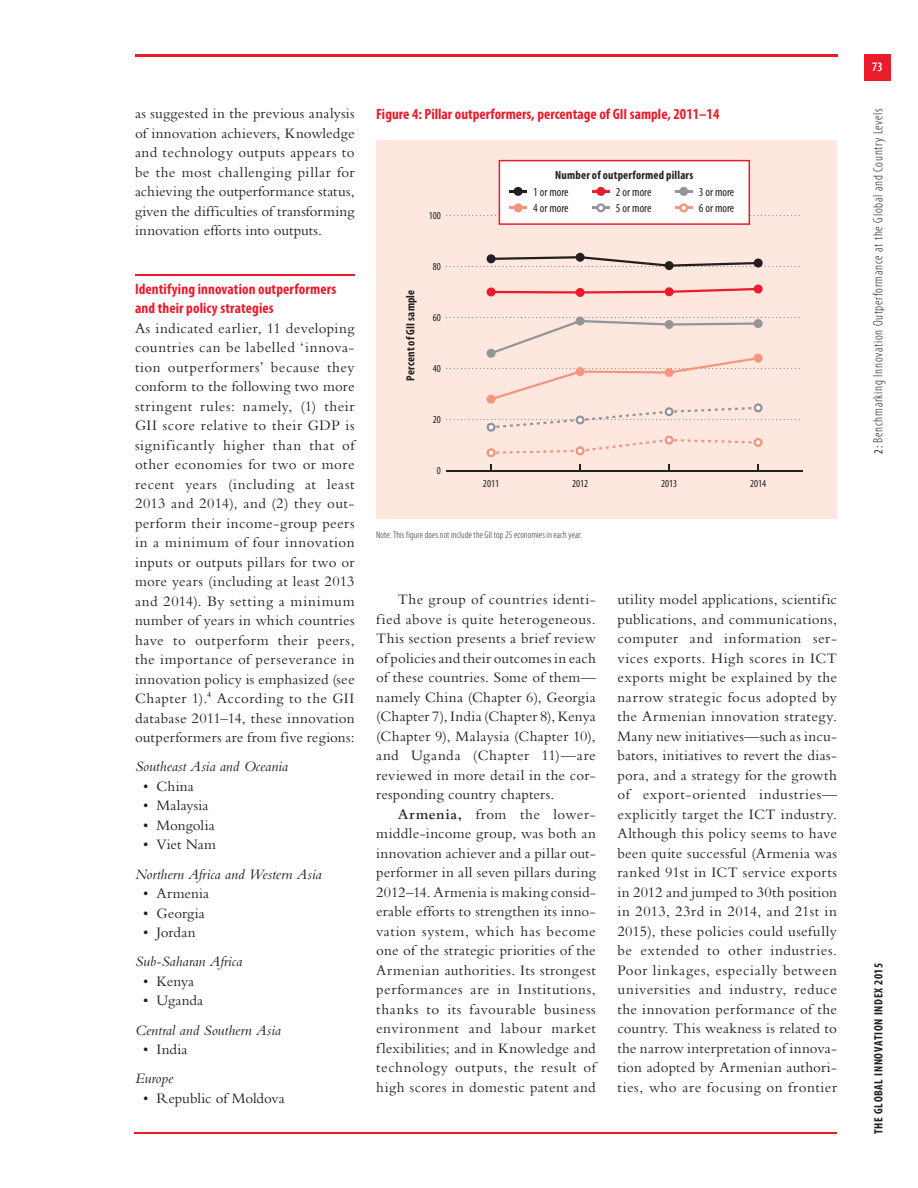
<style>
.page{position:relative;width:918px;height:1188px;background:#fff}
.page>*{position:absolute;margin:0;border:0;box-sizing:border-box;transform-origin:0 0}
.t1{font:15px/19.5px "Bembo Std";letter-spacing:.015em;color:#231f20;text-align:justify}
.t2{font:700 condensed 15px/19.5px "Myriad Pro";letter-spacing:.005em;color:#ec1b2b}
.t3{font:italic 15px "Bembo Std";color:#231f20}
.t4{font:15px "Bembo Std";letter-spacing:-.01em;color:#231f20}
.t5{font:300 condensed 13.5px "Myriad Pro";letter-spacing:.05em;color:#231f20}
.t6{font:600 condensed 12.75px "Myriad Pro";color:#fff}
.t7{font:700 condensed 12px "Myriad Pro";letter-spacing:.015em;color:#231f20}
.t8{font:condensed 12px/16.5px "Myriad Pro";color:#231f20}
.t9{font:700 condensed 12px "Myriad Pro";letter-spacing:.05em;color:#231f20}
.t10{font:condensed 10.5px "Myriad Pro";color:#231f20}
.t11{font:300 condensed 9.75px "Myriad Pro";letter-spacing:.015em;color:#231f20}
.s1{font-weight:600}
.s2{font-weight:400;font-size:12px}
</style>
<div class="page">
<hr style="left:135px;top:1132px;width:702px;height:2px;background:#ec1b2b">
<div style="left:864px;top:54px;width:27px;height:27px;background:#ec1b2b"></div>
<hr style="left:135px;top:54px;width:702px;height:3px;background:#ec1b2b">
<hr style="left:135px;top:274px;width:220px;height:2px;background:#ec1b2b">
<div style="left:376px;top:140px;width:461px;height:378px;background:#fde7df"></div>
<hr style="left:490px;top:291px;width:91px;height:3px;background:#ec1b2b">
<svg style="left:446px;top:317px;width:354px;height:140px"></svg>
<svg style="left:487px;top:288px;width:9px;height:9px"></svg>
<svg style="left:576px;top:284px;width:187px;height:13px"></svg>
<svg style="left:446px;top:253px;width:354px;height:17px"></svg>
<svg style="left:490px;top:464px;width:2px;height:6px"></svg>
<svg style="left:579px;top:464px;width:2px;height:6px"></svg>
<svg style="left:668px;top:464px;width:2px;height:6px"></svg>
<svg style="left:757px;top:464px;width:2px;height:6px"></svg>
<hr style="left:447px;top:470px;width:356px;height:1px;background:#231f20">
<svg style="left:446px;top:160px;width:354px;height:65px"></svg>
<p class="t1" style="left:135px;top:103px;width:221px">as suggested in the previous analysis of innovation achievers, Knowledge and technology outputs appears to be the most challenging pillar for achieving the outperformance status, given the difficulties of transforming innovation efforts into outputs.</p>
<p class="t2" style="left:135px;top:279px;width:203px">Identifying innovation outperformers and their policy strategies</p>
<p class="t1" style="left:135px;top:318px;width:221px">As indicated earlier, 11 developing countries can be labelled ‘innova&shy;tion outperformers’ because they conform to the following two more stringent rules: namely, (1) their GII score relative to their GDP is significantly higher than that of other economies for two or more recent years (including at least 2013 and 2014), and (2) they out&shy;perform their income-group peers in a minimum of four innovation inputs or outputs pillars for two or more years (including at least 2013 and 2014). By setting a minimum number of years in which countries have to outperform their peers, the importance of perseverance in innovation policy is emphasized (see Chapter 1).4 According to the GII database 2011–14, these innovation outperformers are from five regions:</p>
<p class="t3" style="left:135px;top:758px;width:155px">Southeast Asia and Oceania</p>
<p class="t1" style="left:143px;top:776px;width:52px">• China</p>
<p class="t1" style="left:143px;top:796px;width:67px">• Malaysia</p>
<p class="t1" style="left:143px;top:815px;width:73px">• Mongolia</p>
<p class="t1" style="left:143px;top:835px;width:74px">• Viet Nam</p>
<p class="t3" style="left:135px;top:865px;width:188px">Northern Africa and Western Asia</p>
<p class="t1" style="left:143px;top:883px;width:68px">• Armenia</p>
<p class="t1" style="left:143px;top:903px;width:63px">• Georgia</p>
<p class="t1" style="left:143px;top:922px;width:54px">• Jordan</p>
<p class="t3" style="left:135px;top:953px;width:109px">Sub-Saharan Africa</p>
<p class="t1" style="left:143px;top:971px;width:52px">• Kenya</p>
<p class="t1" style="left:143px;top:991px;width:62px">• Uganda</p>
<p class="t3" style="left:135px;top:1021px;width:147px">Central and Southern Asia</p>
<p class="t1" style="left:143px;top:1039px;width:46px">• India</p>
<p class="t3" style="left:135px;top:1070px;width:40px">Europe</p>
<p class="t4" style="left:143px;top:1089px;width:143px">• Republic of Moldova</p>
<p class="t2" style="left:376px;top:105px;width:345px">Figure 4: Pillar outperformers, percentage of GII sample, 2011–14</p>
<p class="t10" style="left:429px;top:209px;width:14px">100</p>
<p class="t7" style="left:404px;top:381px;width:93px;rotate:-90deg">Percent of GII sample</p>
<p class="t10" style="left:433px;top:260px;width:10px">80</p>
<p class="t10" style="left:433px;top:311px;width:10px">60</p>
<p class="t10" style="left:433px;top:362px;width:10px">40</p>
<p class="t10" style="left:433px;top:413px;width:10px">20</p>
<p class="t10" style="left:437px;top:465px;width:6px">0</p>
<p class="t7" style="left:555px;top:169px;width:140px">Number of outperformed pillars</p>
<p class="t8" style="left:533px;top:184px;width:37px">1 or more<br>4 or more</p>
<p class="t8" style="left:616px;top:184px;width:37px">2 or more<br>5 or more</p>
<p class="t8" style="left:699px;top:184px;width:37px">3 or more<br>6 or more</p>
<p class="t10" style="left:483px;top:478px;width:18px">2011</p>
<p class="t10" style="left:572px;top:478px;width:18px">2012</p>
<p class="t10" style="left:661px;top:478px;width:18px">2013</p>
<p class="t10" style="left:750px;top:478px;width:18px">2014</p>
<p class="t11" style="left:376px;top:529px;width:207px">Note: This figure does not include the GII top 25 economies in each year.</p>
<p class="t1" style="left:376px;top:589px;width:221px;text-indent:22px">The group of countries identi&shy;fied above is quite heterogeneous.<br>This section presents a brief review of policies and their outcomes in each of these countries. Some of them— namely China (Chapter 6), Georgia (Chapter 7), India (Chapter 8), Kenya (Chapter 9), Malaysia (Chapter 10), and Uganda (Chapter 11)—are reviewed in more detail in the cor&shy;responding country chapters.</p>
<p class="t1" style="left:376px;top:804px;width:221px;text-indent:22px"><span class="s1">Armenia,</span> from the lower&shy;middle-income group, was both an innovation achiever and a pillar out&shy;performer in all seven pillars during 2012–14. Armenia is making consid&shy;erable efforts to strengthen its inno&shy;vation system, which has become one of the strategic priorities of the Armenian authorities. Its strongest performances are in Institutions, thanks to its favourable business environment and labour market flexibilities; and in Knowledge and technology outputs, the result of high scores in domestic patent and</p>
<p class="t1" style="left:617px;top:589px;width:221px">utility model applications, scientific publications, and communications, computer and information ser&shy;vices exports. High scores in ICT exports might be explained by the narrow strategic focus adopted by the Armenian innovation strategy.<br>Many new initiatives—such as incu&shy;bators, initiatives to revert the dias&shy;pora, and a strategy for the growth of export-oriented industries— explicitly target the ICT industry.<br>Although this policy seems to have been quite successful (Armenia was ranked 91st in ICT service exports in 2012 and jumped to 30th position in 2013, 23rd in 2014, and 21st in 2015), these policies could usefully be extended to other industries.<br>Poor linkages, especially between universities and industry, reduce the innovation performance of the country. This weakness is related to the narrow interpretation of innova&shy;tion adopted by Armenian authori&shy;ties, who are focusing on frontier</p>
<p class="t6" style="left:872px;top:60px;width:12px">73</p>
<p class="t5" style="left:871px;top:454px;width:347px;rotate:-90deg"><span class="s2">2:</span> Benchmarking Innovation Outperformance at the Global and Country Levels</p>
<p class="t9" style="left:872px;top:1134px;width:173px;rotate:-90deg">THE GLOBAL INNOVATION INDEX 2015</p>
</div>
